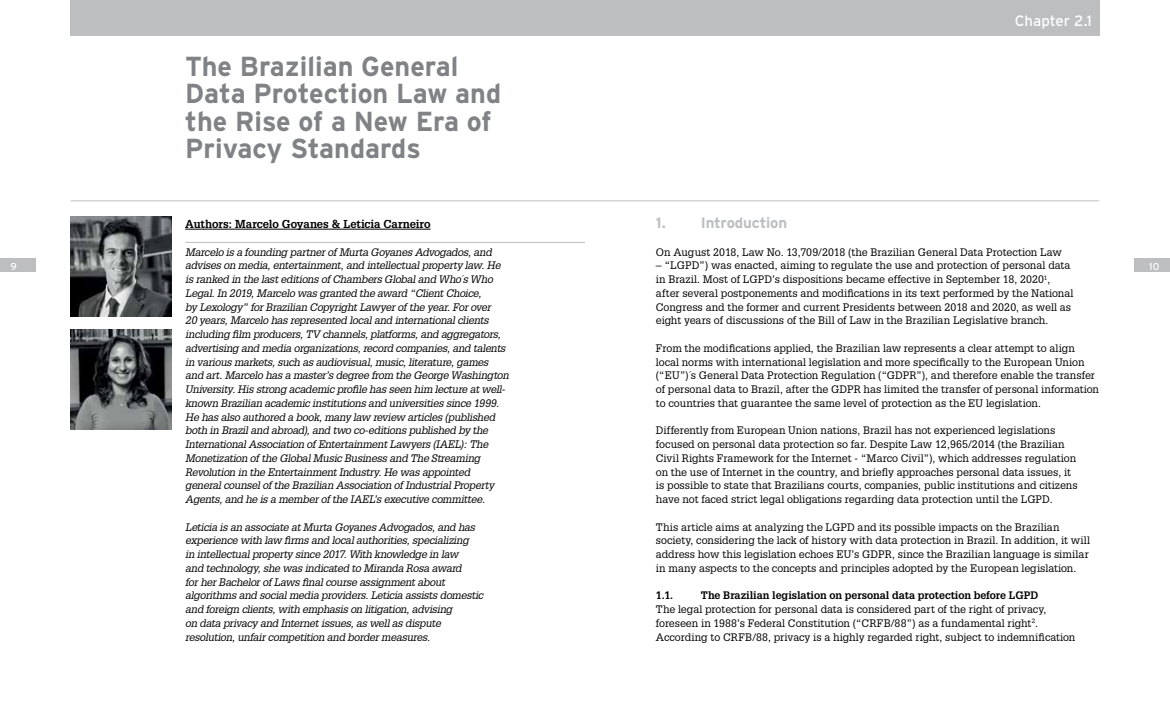
<style>
.page{position:relative;width:1170px;height:709px;background:#fff}
.page>*{position:absolute;margin:0;border:0;box-sizing:border-box;transform-origin:0 0}
.t1{font:700 27.5px/27.5px "Interstate";color:#808285}
.t2{font:700 15px "Interstate";letter-spacing:-.015em;color:#bcbec0}
.t3{font:15px "Interstate";color:#fff}
.t4{font:700 11.25px "Glypha LT Std";color:#000}
.t5{font:10.62px/13.8px "Glypha LT Std";color:#000}
.t6{font:italic 10.62px/13.8px "Glypha LT Std";letter-spacing:-.03em;color:#000}
.t7{font:700 10.62px "Glypha LT Std";letter-spacing:-.005em;color:#000}
.t8{font:10px "Interstate";color:#fff}
</style>
<div class="page">
<hr style="left:585px;top:200px;width:513px;height:1px;background:#bcbec0">
<div style="left:585px;top:0;width:513px;height:35px;background:#bcbec0"></div>
<div style="left:1134px;top:258px;width:35px;height:14px;background:#bcbec0"></div>
<div style="left:71px;top:0;width:514px;height:35px;background:#bcbec0"></div>
<hr style="left:71px;top:200px;width:514px;height:1px;background:#bcbec0">
<div style="left:0;top:258px;width:35px;height:14px;background:#bcbec0"></div>
<hr style="left:185px;top:229px;width:245px;height:1px;background:#000">
<hr style="left:185px;top:242px;width:400px;height:1px;background:#bcbec0">
<img style="left:71px;top:217px;width:100px;height:100px">
<img style="left:71px;top:329px;width:100px;height:100px">
<p class="t8" style="left:11px;top:260px;width:8px">9</p>
<h1 class="t1" style="left:185px;top:52px;width:317px">The Brazilian General<br>Data Protection Law and the Rise of a New Era of<br>Privacy Standards</h1>
<p class="t4" style="left:185px;top:217px;width:247px">Authors: Marcelo Goyanes &amp; Leticia Carneiro</p>
<p class="t6" style="left:185px;top:245px;width:325px">Marcelo is a founding partner of Murta Goyanes Advogados, and advises on media, entertainment, and intellectual property law. He is ranked in the last editions of Chambers Global and Who´s Who Legal. In 2019, Marcelo was granted the award “Client Choice,<br>by Lexology” for Brazilian Copyright Lawyer of the year. For over<br>20 years, Marcelo has represented local and international clients including film producers, TV channels, platforms, and aggregators, advertising and media organizations, record companies, and talents in various markets, such as audiovisual, music, literature, games and art. Marcelo has a master’s degree from the George Washington University. His strong academic profile has seen him lecture at well&shy;known Brazilian academic institutions and universities since 1999.<br>He has also authored a book, many law review articles (published both in Brazil and abroad), and two co-editions published by the International Association of Entertainment Lawyers (IAEL): The Monetization of the Global Music Business and The Streaming Revolution in the Entertainment Industry. He was appointed<br>general counsel of the Brazilian Association of Industrial Property Agents, and he is a member of the IAEL’s executive committee.</p>
<p class="t6" style="left:185px;top:520px;width:299px">Leticia is an associate at Murta Goyanes Advogados, and has experience with law firms and local authorities, specializing<br>in intellectual property since 2017. With knowledge in law<br>and technology, she was indicated to Miranda Rosa award<br>for her Bachelor of Laws final course assignment about algorithms and social media providers. Leticia assists domestic and foreign clients, with emphasis on litigation, advising<br>on data privacy and Internet issues, as well as dispute resolution, unfair competition and border measures.</p>
<h2 class="t3" style="left:1014px;top:13px;width:79px">Chapter 2.1</h2>
<h2 class="t2" style="left:656px;top:214px;width:133px">1. Introduction</h2>
<p class="t5" style="left:656px;top:245px;width:407px">On August 2018, Law No. 13,709/2018 (the Brazilian General Data Protection Law</p>
<p class="t5" style="left:656px;top:258px;width:419px">– “LGPD”) was enacted, aiming to regulate the use and protection of personal data in Brazil. Most of LGPD’s dispositions became effective in September 18, 2020<sup>1</sup>, after several postponements and modifications in its text performed by the National Congress and the former and current Presidents between 2018 and 2020, as well as eight years of discussions of the Bill of Law in the Brazilian Legislative branch.</p>
<p class="t5" style="left:656px;top:341px;width:444px">From the modifications applied, the Brazilian law represents a clear attempt to align local norms with international legislation and more specifically to the European Union (“EU”)´s General Data Protection Regulation (“GDPR”), and therefore enable the transfer of personal data to Brazil, after the GDPR has limited the transfer of personal information to countries that guarantee the same level of protection as the EU legislation.</p>
<p class="t5" style="left:656px;top:423px;width:423px">Differently from European Union nations, Brazil has not experienced legislations focused on personal data protection so far. Despite Law 12,965/2014 (the Brazilian Civil Rights Framework for the Internet - “Marco Civil”), which addresses regulation on the use of Internet in the country, and briefly approaches personal data issues, it is possible to state that Brazilians courts, companies, public institutions and citizens have not faced strict legal obligations regarding data protection until the LGPD.</p>
<p class="t5" style="left:656px;top:520px;width:435px">This article aims at analyzing the LGPD and its possible impacts on the Brazilian society, considering the lack of history with data protection in Brazil. In addition, it will address how this legislation echoes EU’s GDPR, since the Brazilian language is similar in many aspects to the concepts and principles adopted by the European legislation.</p>
<p class="t7" style="left:656px;top:589px;width:19px">1.1.</p>
<p class="t7" style="left:701px;top:589px;width:339px">The Brazilian legislation on personal data protection before LGPD</p>
<p class="t5" style="left:656px;top:602px;width:421px">The legal protection for personal data is considered part of the right of privacy, foreseen in 1988’s Federal Constitution (“CRFB/88”) as a fundamental right<sup>2</sup>.<br>According to CRFB/88, privacy is a highly regarded right, subject to indemnification</p>
<p class="t8" style="left:1149px;top:260px;width:12px">10</p>
<p class="t8" style="left:1152px;top:260px;width:12px">10</p>
</div>
